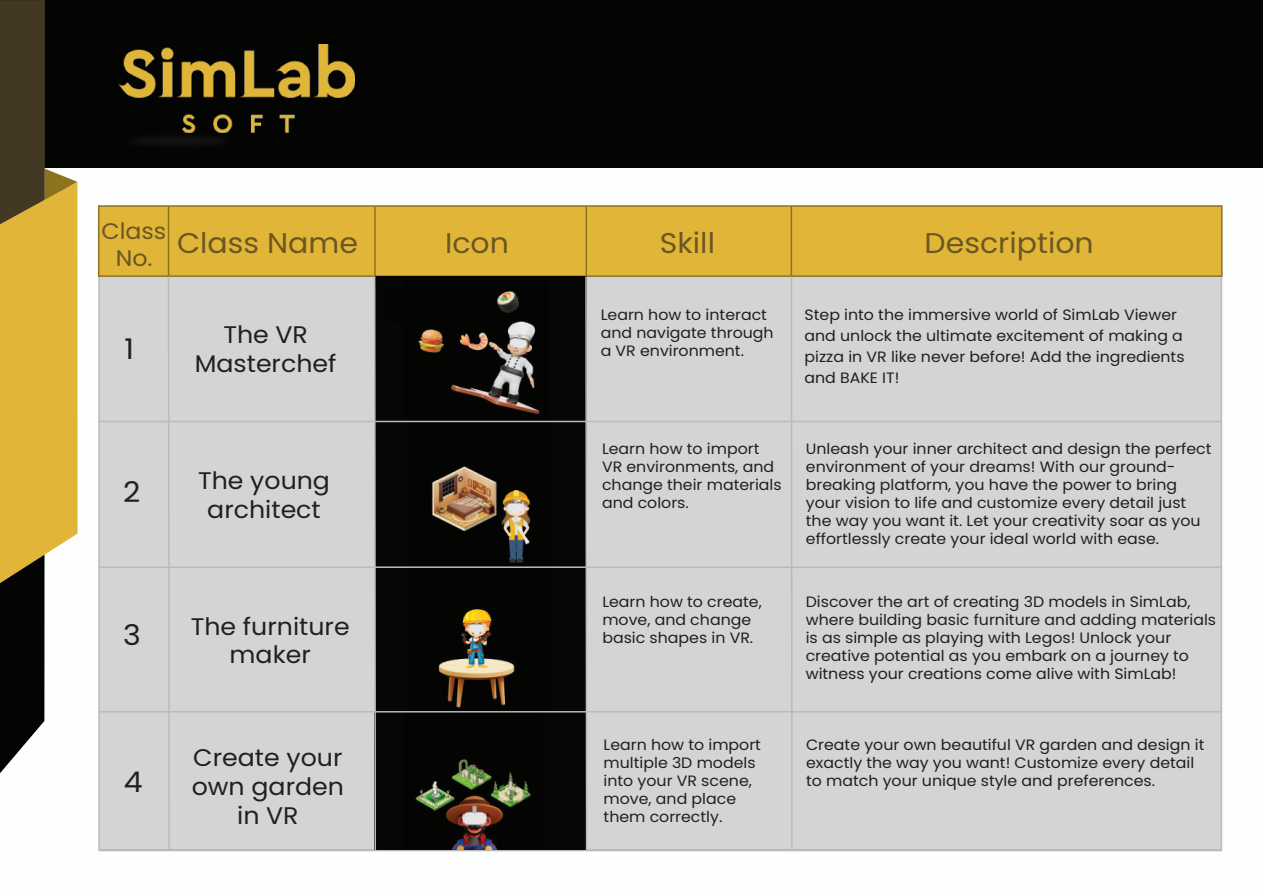
<style>
.page{position:relative;width:1263px;height:893px;background:#fff}
.page>*{position:absolute;margin:0;border:0;box-sizing:border-box;transform-origin:0 0}
.t1{font:28.5px "Poppins";color:#6b5722;scale:1.05 1}
.t2{font:28.5px "Poppins";color:#231f20;scale:1.05 1}
.t3{font:24px/28.8px "Poppins";color:#231f20;text-align:center;scale:1.05 1}
.t4{font:22.5px/27.5px "Poppins";color:#6b5621;text-align:center;scale:1.05 1}
.t5{font:15px/18px "Poppins";color:#231f20;scale:1.05 1}
</style>
<div class="page">
<div style="left:98px;top:275px;width:1124px;height:575px;background:#d3d5d5;border:2px solid #bababb"></div>
<hr style="left:99px;top:850px;width:1123px;height:1px;background:#bababb">
<div style="left:0;top:0;width:1263px;height:168px;background:#040503"></div>
<svg style="left:0;top:0;width:78px;height:773px"></svg>
<img style="left:21px;top:31px;width:308px;height:221px">
<div style="left:98px;top:205px;width:1124px;height:72px;background:#e1b638;border:2px solid #8b732c"></div>
<hr style="left:168px;top:206px;width:1px;height:70px;background:#8d731d">
<hr style="left:374px;top:206px;width:2px;height:70px;background:#8d731d">
<hr style="left:585px;top:206px;width:2px;height:70px;background:#8d731d">
<hr style="left:791px;top:206px;width:1px;height:70px;background:#8d731d">
<div style="left:375px;top:276px;width:211px;height:145px;background:#060705"></div>
<img style="left:418px;top:291px;width:122px;height:124px">
<div style="left:375px;top:421px;width:211px;height:147px;background:#060705"></div>
<img style="left:408px;top:422px;width:145px;height:141px">
<div style="left:375px;top:565px;width:211px;height:146px;background:#060705"></div>
<div style="left:375px;top:711px;width:211px;height:139px;background:#060705"></div>
<svg style="left:167px;top:275px;width:4px;height:577px"></svg>
<svg style="left:373px;top:275px;width:4px;height:577px"></svg>
<svg style="left:584px;top:275px;width:4px;height:577px"></svg>
<svg style="left:790px;top:275px;width:3px;height:577px"></svg>
<img style="left:438px;top:609px;width:77px;height:99px">
<img style="left:415px;top:759px;width:116px;height:91px">
<hr style="left:99px;top:421px;width:1122px;height:1px;background:#bababb">
<hr style="left:99px;top:566px;width:1122px;height:2px;background:#bababb">
<hr style="left:99px;top:711px;width:1122px;height:1px;background:#bababb">
<div style="left:417px;top:429px;width:118px;height:35px;background:#040503"></div>
<div style="left:386px;top:287px;width:108px;height:35px;background:#040503"></div>
<img style="left:118px;top:45px;width:236px;height:87px">
<h3 class="t4" style="left:101px;top:218px;width:63px">Class<br>No.</h3>
<h1 class="t1" style="left:177px;top:226px;width:174px">Class Name</h1>
<h1 class="t2" style="left:124px;top:332px;width:11px">1</h1>
<h2 class="t3" style="left:195px;top:320px;width:136px">The VR<br>Masterchef</h2>
<h1 class="t2" style="left:123px;top:476px;width:18px">2</h1>
<h1 class="t2" style="left:123px;top:618px;width:18px">3</h1>
<h1 class="t2" style="left:124px;top:765px;width:19px">4</h1>
<h2 class="t3" style="left:198px;top:466px;width:127px">The young architect</h2>
<h2 class="t3" style="left:191px;top:612px;width:153px">The furniture maker</h2>
<h2 class="t3" style="left:192px;top:743px;width:146px">Create your own garden in VR</h2>
<h1 class="t1" style="left:445px;top:226px;width:62px">Icon</h1>
<h1 class="t1" style="left:660px;top:226px;width:54px">Skill</h1>
<h1 class="t1" style="left:925px;top:226px;width:163px">Description</h1>
<p class="t5" style="left:601px;top:306px;width:166px">Learn how to interact and navigate through a VR environment.</p>
<p class="t5" style="left:602px;top:440px;width:173px">Learn how to import<br>VR environments, and change their materials and colors.</p>
<p class="t5" style="left:602px;top:592px;width:153px">Learn how to create, move, and change basic shapes in VR.</p>
<p class="t5" style="left:604px;top:736px;width:151px">Learn how to import multiple 3D models into your VR scene, move, and place them correctly.</p>
<p class="t5" style="left:804px;top:304px;width:363px;line-height:21px">Step into the immersive world of SimLab Viewer and unlock the ultimate excitement of making a pizza in VR like never before! Add the ingredients and BAKE IT!</p>
<p class="t5" style="left:806px;top:440px;width:388px">Unleash your inner architect and design the perfect environment of your dreams! With our ground&shy;breaking platform, you have the power to bring your vision to life and customize every detail just the way you want it. Let your creativity soar as you effortlessly create your ideal world with ease.</p>
<p class="t5" style="left:806px;top:592px;width:392px">Discover the art of creating 3D models in SimLab, where building basic furniture and adding materials is as simple as playing with Legos! Unlock your creative potential as you embark on a journey to witness your creations come alive with SimLab!</p>
<p class="t5" style="left:806px;top:736px;width:381px">Create your own beautiful VR garden and design it exactly the way you want! Customize every detail to match your unique style and preferences.</p>
</div>
